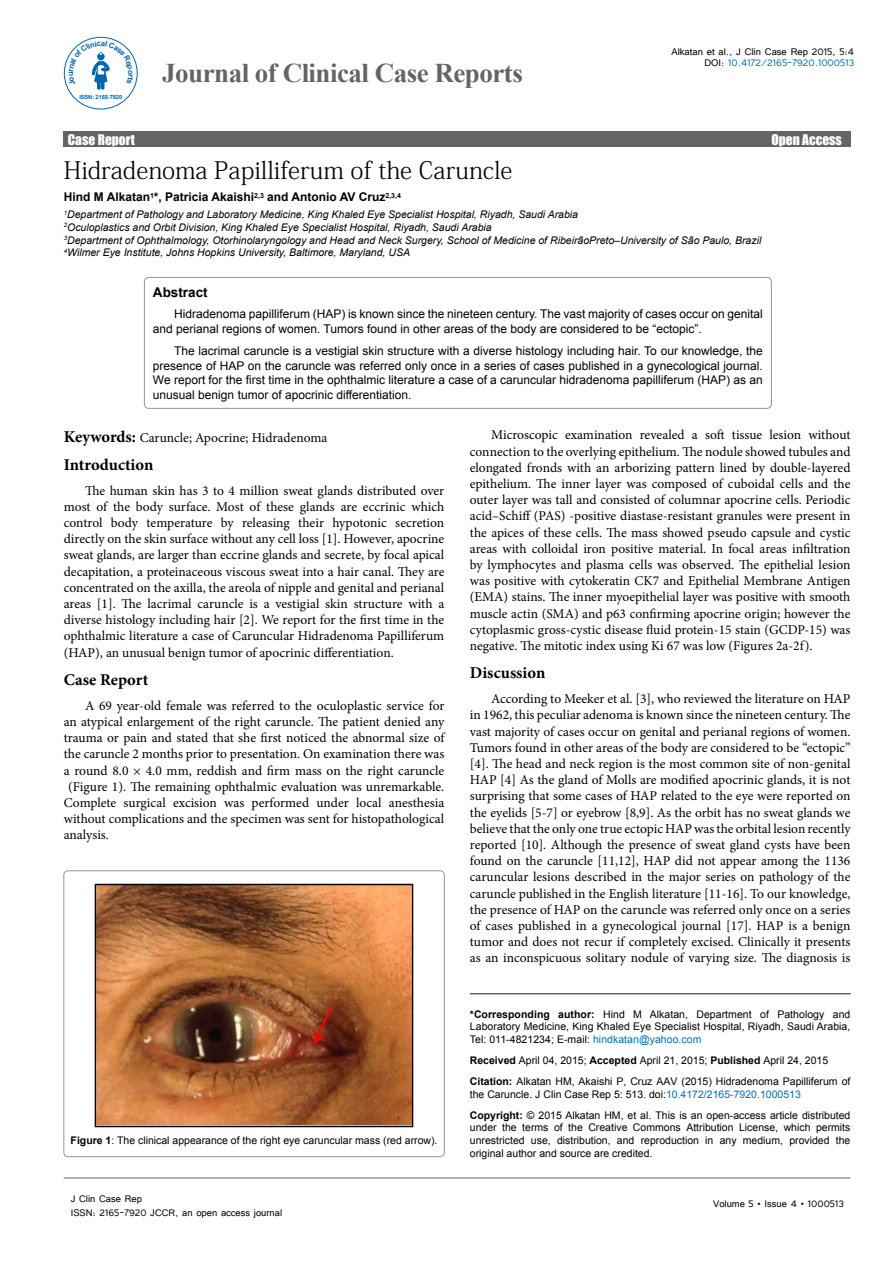
<style>
.page{position:relative;width:893px;height:1263px;background:#fff}
.page>*{position:absolute;margin:0;border:0;box-sizing:border-box;transform-origin:0 0}
.t1{font:700 27px "Times New Roman";letter-spacing:-.02em;color:#636466}
.t2{font:24px "Adobe Fangsong Std";color:#000}
.Hedding{font:700 16.5px "Minion Pro";color:#000}
.No_Spacing{font:13.5px/16.2px "Minion Pro";color:#000;text-align:justify}
.Hedding-2{font:13.5px "Minion Pro";color:#000}
.t3{font:13.5px "Impact";color:#fff}
.t4{font:700 13.5px "Arial";color:#000}
.t5{font:12.15px/11.2px "Tunga";color:#000;text-align:right}
.t6{font:12px/14.4px "Arial";color:#000}
.t7{font:12px/14.4px "Tunga";color:#000}
.t8{font:700 12px "Arial";color:#000}
.t9{font:10.5px/12.6px "Arial";color:#000;text-align:justify}
.t10{font:italic 10.5px "Arial";color:#000}
.t11{font:700 5.7px "Arial";letter-spacing:-.02em;color:#0066b3}
.s1{color:#0072bc}
.s2{font-weight:700;font-size:16.5px}
.s3{font-weight:700}
</style>
<div class="page">
<div style="left:63px;top:131px;width:787px;height:16px;background:#636466"></div>
<hr style="left:64px;top:1178px;width:786px;height:1px;background:#636466">
<hr style="left:470px;top:993px;width:380px;height:1px;background:#636466">
<div style="left:144px;top:277px;width:627px;height:131px;border:1px solid #939598;border-radius:4px"></div>
<div style="left:64px;top:871px;width:380px;height:286px;border:1px solid #939598;border-radius:4px"></div>
<img style="left:95px;top:883px;width:319px;height:245px">
<div style="left:64px;top:37px;width:74px;height:72px;border:1px solid #0066b3;border-radius:50%"></div>
<svg style="left:69px;top:41px;width:64px;height:49px"></svg>
<p class="t11" style="left:79px;top:93px;width:44px">ISSN: 2165-7920</p>
<h1 class="t1" style="left:162px;top:55px;width:362px">Journal of Clinical Case Reports</h1>
<p class="t5" style="left:671px;top:45px;width:184px">Alkatan et al., J Clin Case Rep 2015, 5:4<br>DOI: <span class="s1">10.4172/2165-7920.1000513</span></p>
<p class="t3" style="left:68px;top:129px;width:69px">Case Report</p>
<p class="t3" style="left:771px;top:129px;width:72px">Open Access</p>
<p class="t2" style="left:64px;top:155px;width:450px">Hidradenoma Papilliferum of the Caruncle</p>
<p class="t8" style="left:64px;top:189px;width:339px">Hind M Alkatan<sup>1</sup>*, Patricia Akaishi<sup>2,3</sup> and Antonio AV Cruz<sup>2,3,4</sup></p>
<p class="t10" style="left:64px;top:208px;width:516px"><sup>1</sup>Department of Pathology and Laboratory Medicine, King Khaled Eye Specialist Hospital, Riyadh, Saudi Arabia</p>
<p class="t10" style="left:64px;top:220px;width:429px"><sup>2</sup>Oculoplastics and Orbit Division, King Khaled Eye Specialist Hospital, Riyadh, Saudi Arabia</p>
<p class="t10" style="left:64px;top:233px;width:699px"><sup>3</sup>Department of Ophthalmology, Otorhinolaryngology and Head and Neck Surgery, School of Medicine of RibeirãoPreto–University of São Paulo, Brazil</p>
<p class="t10" style="left:64px;top:246px;width:348px"><sup>4</sup>Wilmer Eye Institute, Johns Hopkins University, Baltimore, Maryland, USA</p>
<p class="t4" style="left:153px;top:284px;width:56px">Abstract</p>
<p class="t6" style="left:153px;top:307px;width:611px;text-indent:21px">Hidradenoma papilliferum (HAP) is known since the nineteen century. The vast majority of cases occur on genital and perianal regions of women. Tumors found in other areas of the body are considered to be “ectopic”.</p>
<p class="t6" style="left:153px;top:344px;width:611px;text-align:justify;text-indent:21px">The lacrimal caruncle is a vestigial skin structure with a diverse histology including hair. To our knowledge, the presence of HAP on the caruncle was referred only once in a series of cases published in a gynecological journal.<br>We report for the first time in the ophthalmic literature a case of a caruncular hidradenoma papilliferum (HAP) as an unusual benign tumor of apocrinic differentiation.</p>
<p class="No_Spacing" style="left:470px;top:427px;width:382px;text-indent:21px">Microscopic examination revealed a soft tissue lesion without connection to the overlying epithelium. The nodule showed tubules and elongated fronds with an arborizing pattern lined by double-layered epithelium. The inner layer was composed of cuboidal cells and the outer layer was tall and consisted of columnar apocrine cells. Periodic acid–Schiff (PAS) -positive diastase-resistant granules were present in the apices of these cells. The mass showed pseudo capsule and cystic areas with colloidal iron positive material. In focal areas infiltration by lymphocytes and plasma cells was observed. The epithelial lesion was positive with cytokeratin CK7 and Epithelial Membrane Antigen (EMA) stains. The inner myoepithelial layer was positive with smooth muscle actin (SMA) and p63 confirming apocrine origin; however the cytoplasmic gross-cystic disease fluid protein-15 stain (GCDP-15) was negative. The mitotic index using Ki 67 was low (Figures 2a-2f).</p>
<p class="Hedding" style="left:470px;top:661px;width:77px">Discussion</p>
<p class="No_Spacing" style="left:470px;top:691px;width:382px;text-indent:21px">According to Meeker et al. [3], who reviewed the literature on HAP in 1962, this peculiar adenoma is known since the nineteen century. The vast majority of cases occur on genital and perianal regions of women.<br>Tumors found in other areas of the body are considered to be “ectopic” [4]. The head and neck region is the most common site of non-genital HAP [4] As the gland of Molls are modified apocrinic glands, it is not surprising that some cases of HAP related to the eye were reported on the eyelids [5-7] or eyebrow [8,9]. As the orbit has no sweat glands we believe that the only one true ectopic HAP was the orbital lesion recently reported [10]. Although the presence of sweat gland cysts have been found on the caruncle [11,12], HAP did not appear among the 1136 caruncular lesions described in the major series on pathology of the caruncle published in the English literature [11-16]. To our knowledge, the presence of HAP on the caruncle was referred only once on a series of cases published in a gynecological journal [17]. HAP is a benign tumor and does not recur if completely excised. Clinically it presents as an inconspicuous solitary nodule of varying size. The diagnosis is</p>
<p class="Hedding-2" style="left:64px;top:428px;width:265px"><span class="s2">Keywords:</span> Caruncle; Apocrine; Hidradenoma</p>
<p class="Hedding" style="left:64px;top:453px;width:91px">Introduction</p>
<p class="No_Spacing" style="left:64px;top:482px;width:382px;text-indent:21px">The human skin has 3 to 4 million sweat glands distributed over most of the body surface. Most of these glands are eccrinic which control body temperature by releasing their hypotonic secretion directly on the skin surface without any cell loss [1]. However, apocrine sweat glands, are larger than eccrine glands and secrete, by focal apical decapitation, a proteinaceous viscous sweat into a hair canal. They are concentrated on the axilla, the areola of nipple and genital and perianal areas [1]. The lacrimal caruncle is a vestigial skin structure with a diverse histology including hair [2]. We report for the first time in the ophthalmic literature a case of Caruncular Hidradenoma Papilliferum (HAP), an unusual benign tumor of apocrinic differentiation.</p>
<p class="Hedding" style="left:64px;top:668px;width:86px">Case Report</p>
<p class="No_Spacing" style="left:85px;top:697px;width:361px">A 69 year-old female was referred to the oculoplastic service for</p>
<p class="No_Spacing" style="left:64px;top:713px;width:382px">an atypical enlargement of the right caruncle. The patient denied any</p>
<p class="No_Spacing" style="left:64px;top:730px;width:382px">trauma or pain and stated that she first noticed the abnormal size of</p>
<p class="No_Spacing" style="left:64px;top:746px;width:382px">the caruncle 2 months prior to presentation. On examination there was</p>
<p class="No_Spacing" style="left:64px;top:762px;width:382px">a round 8.0 × 4.0 mm, reddish and firm mass on the right caruncle</p>
<p class="No_Spacing" style="left:68px;top:778px;width:378px">(Figure 1). The remaining ophthalmic evaluation was unremarkable.</p>
<p class="No_Spacing" style="left:64px;top:794px;width:382px">Complete surgical excision was performed under local anesthesia</p>
<p class="No_Spacing" style="left:64px;top:811px;width:382px">without complications and the specimen was sent for histopathological</p>
<p class="No_Spacing" style="left:64px;top:827px;width:47px">analysis.</p>
<p class="t9" style="left:71px;top:1134px;width:368px"><span class="s3">Figure 1</span>: The clinical appearance of the right eye caruncular mass (red arrow).</p>
<p class="t7" style="left:71px;top:1190px;width:213px">J Clin Case Rep<br>ISSN: 2165-7920 JCCR, an open access journal</p>
<p class="t9" style="left:470px;top:1008px;width:382px"><span class="s3">*Corresponding author:</span> Hind M Alkatan, Department of Pathology and Laboratory Medicine, King Khaled Eye Specialist Hospital, Riyadh, Saudi Arabia, Tel: 011-4821234; E-mail: <span class="s1">hindkatan@yahoo.com</span></p>
<p class="t9" style="left:470px;top:1054px;width:360px"><span class="s3">Received</span> April 04, 2015; <span class="s3">Accepted</span> April 21, 2015; <span class="s3">Published</span> April 24, 2015</p>
<p class="t9" style="left:470px;top:1075px;width:382px"><span class="s3">Citation:</span> Alkatan HM, Akaishi P, Cruz AAV (2015) Hidradenoma Papilliferum of the Caruncle. J Clin Case Rep 5: 513. doi:<span class="s1">10.4172/2165-7920.1000513</span></p>
<p class="t9" style="left:470px;top:1109px;width:382px"><span class="s3">Copyright:</span> © 2015 Alkatan HM, et al. This is an open-access article distributed under the terms of the Creative Commons Attribution License, which permits unrestricted use, distribution, and reproduction in any medium, provided the original author and source are credited.</p>
<p class="t7" style="left:713px;top:1196px;width:132px">Volume 5 • Issue 4 • 1000513</p>
</div>
